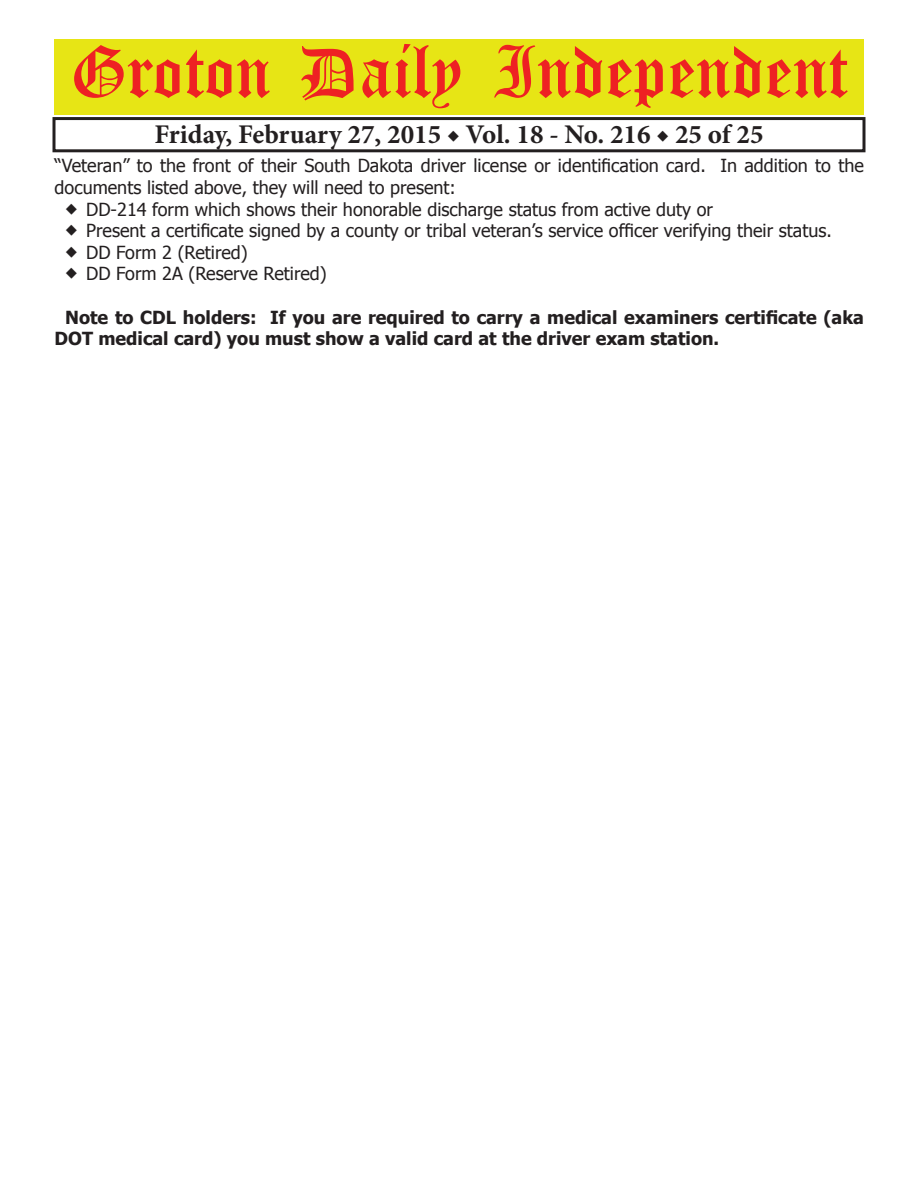
<style>
.page{position:relative;width:918px;height:1188px;background:#fff}
.page>*{position:absolute;margin:0;border:0;box-sizing:border-box;transform-origin:0 0}
.t1{font:54px "Old English Five";color:#ee2123}
.t2{font:700 27px "Minion Pro";color:#231f20}
.t3{font:18px/21.6px "Tahoma";color:#231f20}
.t4{font:700 18px/21.6px "Tahoma";color:#231f20}
.s1{font-family:"Minion Pro";font-size:27px}
</style>
<div class="page">
<div style="left:52px;top:117px;width:814px;height:35px;border:3px solid #231f20"></div>
<div style="left:54px;top:40px;width:810px;height:75px;background:#e7e515"></div>
<h1 class="t1" style="left:70px;top:47px;width:779px">Groton Daily Independent</h1>
<h2 class="t2" style="left:154px;top:116px;width:611px">Friday, February 27, 2015 ◆ Vol. 18 - No. 216 ◆ 25 of 25</h2>
<p class="t3" style="left:55px;top:154px;width:811px">“Veteran” to the front of their South Dakota driver license or identification card. In addition to the documents listed above, they will need to present:</p>
<p class="t3" style="left:65px;top:197px;width:649px"><span class="s1">◆</span> DD-214 form which shows their honorable discharge status from active duty or</p>
<p class="t3" style="left:65px;top:219px;width:768px"><span class="s1">◆</span> Present a certificate signed by a county or tribal veteran’s service officer verifying their status.</p>
<p class="t3" style="left:65px;top:241px;width:184px"><span class="s1">◆</span> DD Form 2 (Retired)</p>
<p class="t3" style="left:65px;top:262px;width:263px"><span class="s1">◆</span> DD Form 2A (Reserve Retired)</p>
<p class="t4" style="left:55px;top:305px;width:811px;text-indent:10px">Note to CDL holders: If you are required to carry a medical examiners certificate (aka<br>DOT medical card) you must show a valid card at the driver exam station.</p>
</div>
